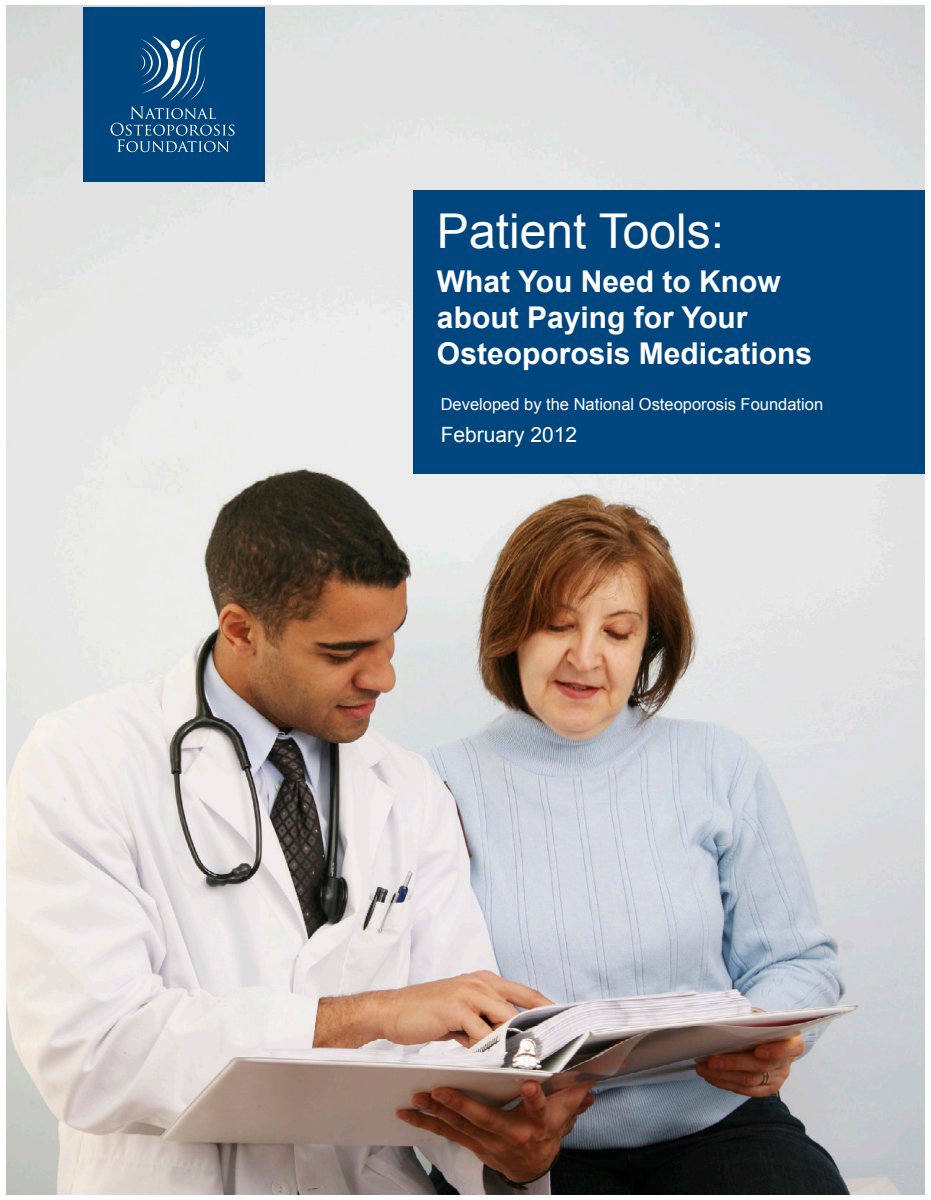
<style>
.page{position:relative;width:931px;height:1200px;background:#fff}
.page>*{position:absolute;margin:0;border:0;box-sizing:border-box;transform-origin:0 0}
.Cover_title{font:48px "Arial";color:#fff}
.Body_Text{font:700 30px/36px "Arial";color:#fff}
.Body_Text-2{font:21px "Arial";color:#fff}
.Cover_title-2{font:16.5px "Arial";color:#fff}
</style>
<div class="page">
<img style="left:6px;top:6px;width:918px;height:1188px">
<div style="left:84px;top:7px;width:181px;height:175px;background:#00467e"></div>
<svg style="left:111px;top:35px;width:124px;height:117px"></svg>
<div style="left:171px;top:40px;width:9px;height:9px;background:#fff;border-radius:50%"></div>
<div style="left:413px;top:190px;width:511px;height:284px;background:#00467e"></div>
<p class="Cover_title" style="left:437px;top:200px;width:289px">Patient Tools:</p>
<p class="Body_Text" style="left:437px;top:264px;width:377px">What You Need to Know about Paying for Your<br>Osteoporosis Medications</p>
<p class="Cover_title-2" style="left:441px;top:394px;width:384px">Developed by the National Osteoporosis Foundation</p>
<p class="Body_Text-2" style="left:441px;top:421px;width:138px">February 2012</p>
</div>
